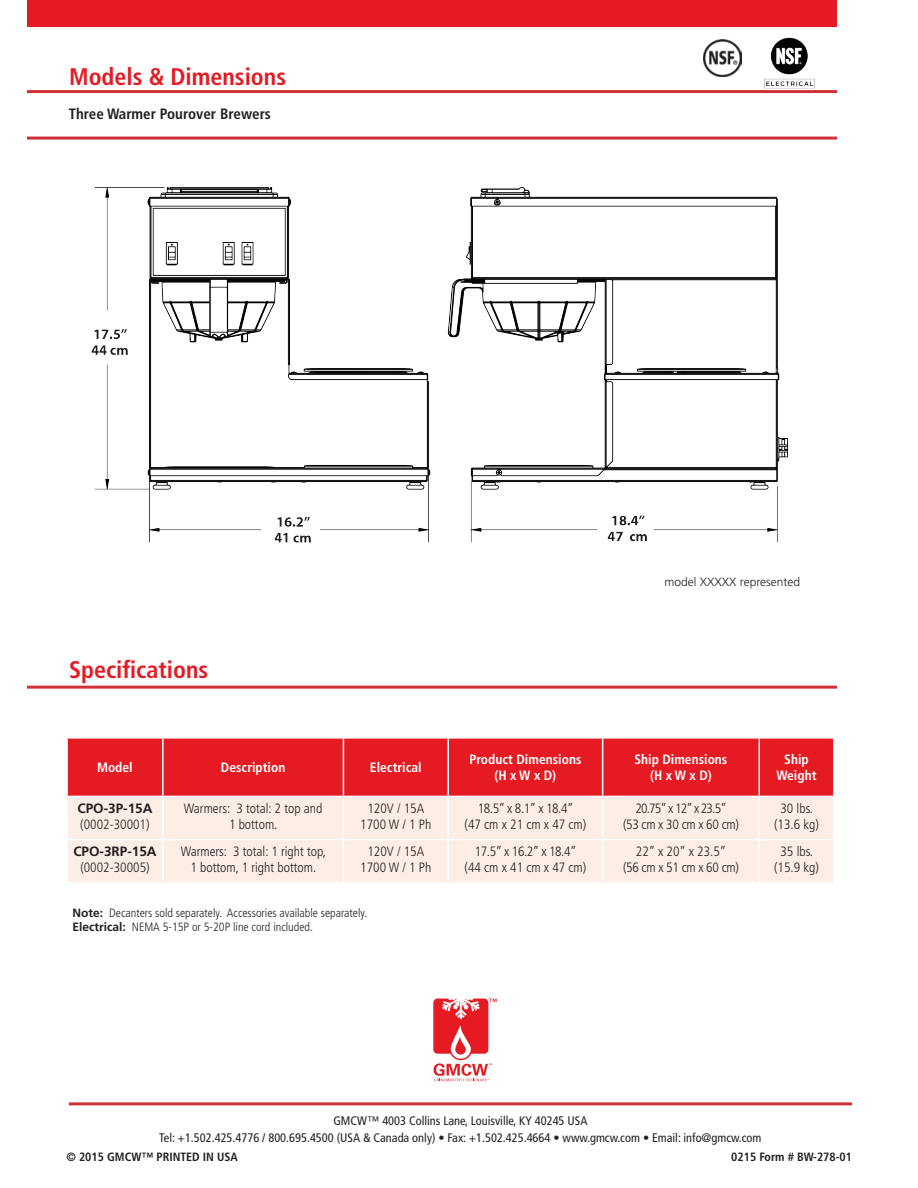
<style>
.page{position:relative;width:918px;height:1188px;background:#fff}
.page>*{position:absolute;margin:0;border:0;box-sizing:border-box;transform-origin:0 0}
.t1{font:700 condensed 24px "Frutiger LT Std";color:#e51a23}
.t2{font:700 condensed 15px "Frutiger LT Std";color:#231f20}
.t3{font:300 condensed 13.5px "Frutiger LT Std";color:#231f20}
.t4{font:700 condensed 13.5px/16.2px "Frutiger LT Std";color:#fff;text-align:center}
.t5{font:300 condensed 13.5px "Frutiger LT Std";letter-spacing:-.02em;color:#231f20}
.t6{font:700 13.5px "Frutiger LT Std";color:#231f20}
.t7{font:condensed 12.3px/16.5px "Frutiger LT Std";color:#231f20;text-align:center}
.t8{font:300 condensed 12px/14.4px "Frutiger LT Std";color:#231f20}
.t9{font:700 condensed 12px "Frutiger LT Std";color:#231f20}
.t10{font:300 12px "Frutiger LT Std";color:#231f20}
.s1{font-family:"Univers LT Std";font-weight:400}
.s2{font-weight:700;font-stretch:normal}
</style>
<div class="page">
<div style="left:27px;top:0;width:810px;height:27px;background:#e51a23"></div>
<hr style="left:27px;top:90px;width:810px;height:3px;background:#d23038">
<hr style="left:27px;top:137px;width:810px;height:3px;background:#d23038">
<div style="left:67px;top:796px;width:96px;height:44px;background:#fcede6"></div>
<div style="left:163px;top:796px;width:180px;height:44px;background:#fcede6"></div>
<div style="left:343px;top:796px;width:105px;height:44px;background:#fcede6"></div>
<div style="left:448px;top:796px;width:155px;height:44px;background:#fcede6"></div>
<div style="left:603px;top:796px;width:156px;height:44px;background:#fcede6"></div>
<div style="left:759px;top:796px;width:75px;height:44px;background:#fcede6"></div>
<div style="left:67px;top:840px;width:96px;height:43px;background:#fcede6"></div>
<div style="left:163px;top:840px;width:180px;height:43px;background:#fcede6"></div>
<div style="left:343px;top:840px;width:105px;height:43px;background:#fcede6"></div>
<div style="left:448px;top:840px;width:155px;height:43px;background:#fcede6"></div>
<div style="left:603px;top:840px;width:156px;height:43px;background:#fcede6"></div>
<div style="left:759px;top:840px;width:75px;height:43px;background:#fcede6"></div>
<div style="left:67px;top:738px;width:96px;height:58px;background:#e51a23"></div>
<hr style="left:66px;top:739px;width:2px;height:57px;background:#fff">
<div style="left:163px;top:738px;width:180px;height:58px;background:#e51a23"></div>
<hr style="left:162px;top:739px;width:2px;height:57px;background:#fff">
<div style="left:343px;top:738px;width:105px;height:58px;background:#e51a23"></div>
<hr style="left:343px;top:739px;width:1px;height:57px;background:#fff">
<div style="left:448px;top:738px;width:155px;height:58px;background:#e51a23"></div>
<hr style="left:447px;top:739px;width:2px;height:57px;background:#fff">
<div style="left:603px;top:738px;width:156px;height:58px;background:#e51a23"></div>
<hr style="left:602px;top:739px;width:1px;height:57px;background:#fff">
<div style="left:759px;top:738px;width:75px;height:58px;background:#e51a23"></div>
<hr style="left:758px;top:739px;width:2px;height:57px;background:#fff">
<hr style="left:833px;top:739px;width:2px;height:57px;background:#fff">
<hr style="left:66px;top:797px;width:2px;height:42px;background:#fff">
<hr style="left:162px;top:797px;width:2px;height:42px;background:#fff">
<hr style="left:343px;top:797px;width:1px;height:42px;background:#fff">
<hr style="left:447px;top:797px;width:2px;height:42px;background:#fff">
<hr style="left:602px;top:797px;width:1px;height:42px;background:#fff">
<hr style="left:758px;top:797px;width:2px;height:42px;background:#fff">
<hr style="left:833px;top:797px;width:2px;height:42px;background:#fff">
<hr style="left:66px;top:839px;width:97px;height:1px;background:#fff">
<hr style="left:66px;top:840px;width:2px;height:42px;background:#fff">
<hr style="left:163px;top:839px;width:180px;height:1px;background:#fff">
<hr style="left:162px;top:840px;width:2px;height:42px;background:#fff">
<hr style="left:343px;top:839px;width:105px;height:1px;background:#fff">
<hr style="left:343px;top:840px;width:1px;height:42px;background:#fff">
<hr style="left:448px;top:839px;width:155px;height:1px;background:#fff">
<hr style="left:447px;top:840px;width:2px;height:42px;background:#fff">
<hr style="left:603px;top:839px;width:156px;height:1px;background:#fff">
<hr style="left:602px;top:840px;width:1px;height:42px;background:#fff">
<hr style="left:759px;top:839px;width:76px;height:1px;background:#fff">
<hr style="left:758px;top:840px;width:2px;height:42px;background:#fff">
<hr style="left:833px;top:840px;width:2px;height:42px;background:#fff">
<hr style="left:66px;top:882px;width:97px;height:2px;background:#fff">
<hr style="left:163px;top:882px;width:180px;height:2px;background:#fff">
<hr style="left:343px;top:882px;width:105px;height:2px;background:#fff">
<hr style="left:448px;top:882px;width:155px;height:2px;background:#fff">
<hr style="left:603px;top:882px;width:156px;height:2px;background:#fff">
<hr style="left:759px;top:882px;width:76px;height:2px;background:#fff">
<hr style="left:27px;top:686px;width:810px;height:3px;background:#d23038">
<hr style="left:69px;top:1102px;width:783px;height:3px;background:#d23038">
<img style="left:764px;top:37px;width:51px;height:52px">
<img style="left:704px;top:39px;width:37px;height:37px">
<img style="left:91px;top:187px;width:697px;height:356px">
<hr style="left:66px;top:737px;width:97px;height:2px;background:#fff">
<hr style="left:163px;top:737px;width:180px;height:2px;background:#fff">
<hr style="left:343px;top:737px;width:105px;height:2px;background:#fff">
<hr style="left:448px;top:737px;width:155px;height:2px;background:#fff">
<hr style="left:603px;top:737px;width:156px;height:2px;background:#fff">
<hr style="left:759px;top:737px;width:76px;height:2px;background:#fff">
<hr style="left:66px;top:796px;width:97px;height:1px;background:#fff">
<hr style="left:163px;top:796px;width:180px;height:1px;background:#fff">
<hr style="left:343px;top:796px;width:105px;height:1px;background:#fff">
<hr style="left:448px;top:796px;width:155px;height:1px;background:#fff">
<hr style="left:603px;top:796px;width:156px;height:1px;background:#fff">
<hr style="left:759px;top:796px;width:76px;height:1px;background:#fff">
<svg style="left:433px;top:999px;width:64px;height:82px"></svg>
<p class="t1" style="left:69px;top:62px;width:218px">Models &amp; Dimensions</p>
<p class="t2" style="left:69px;top:105px;width:204px">Three Warmer Pourover Brewers</p>
<p class="t1" style="left:69px;top:655px;width:141px">Specifications</p>
<p class="t10" style="left:665px;top:575px;width:137px">model XXXXX represented</p>
<p class="t4" style="left:97px;top:759px;width:37px">Model</p>
<p class="t4" style="left:221px;top:759px;width:66px">Description</p>
<p class="t4" style="left:370px;top:759px;width:53px">Electrical</p>
<p class="t4" style="left:469px;top:751px;width:114px">Product Dimensions (H x W x D)</p>
<p class="t4" style="left:634px;top:751px;width:95px">Ship Dimensions (H x W x D)</p>
<p class="t4" style="left:777px;top:751px;width:41px">Ship<br>Weight</p>
<p class="t6" style="left:77px;top:800px;width:77px">CPO-3P-15A</p>
<p class="t3" style="left:184px;top:800px;width:140px">Warmers: 3 total: 2 top and</p>
<p class="t3" style="left:367px;top:800px;width:58px">120V / 15A</p>
<p class="t3" style="left:478px;top:800px;width:97px">18.5” x 8.1” x 18.4”</p>
<p class="t3" style="left:636px;top:800px;width:93px">20.75” x 12” x 23.5”</p>
<p class="t3" style="left:780px;top:800px;width:34px">30 lbs.</p>
<p class="t3" style="left:80px;top:816px;width:71px">(0002-30001)</p>
<p class="t3" style="left:229px;top:817px;width:50px">1 bottom<span class="s1">.</span></p>
<p class="t3" style="left:360px;top:816px;width:73px">1700 W / 1 Ph</p>
<p class="t3" style="left:465px;top:816px;width:123px">(47 cm x 21 cm x 47 cm)</p>
<p class="t5" style="left:623px;top:816px;width:117px">(53 cm x 30 cm x 60 cm)</p>
<p class="t3" style="left:774px;top:816px;width:46px">(13.6 kg)</p>
<p class="t6" style="left:73px;top:843px;width:85px">CPO-3RP-15A</p>
<p class="t3" style="left:181px;top:843px;width:147px">Warmers: 3 total: 1 right top,</p>
<p class="t3" style="left:367px;top:843px;width:58px">120V / 15A</p>
<p class="t3" style="left:475px;top:843px;width:103px">17.5” x 16.2” x 18.4”</p>
<p class="t3" style="left:636px;top:843px;width:92px">22” x 20” x 23.5”</p>
<p class="t3" style="left:780px;top:843px;width:34px">35 lbs.</p>
<p class="t3" style="left:80px;top:860px;width:71px">(0002-30005)</p>
<p class="t3" style="left:191px;top:860px;width:127px">1 bottom, 1 right bottom.</p>
<p class="t3" style="left:360px;top:860px;width:73px">1700 W / 1 Ph</p>
<p class="t3" style="left:465px;top:860px;width:123px">(44 cm x 41 cm x 47 cm)</p>
<p class="t5" style="left:623px;top:860px;width:117px">(56 cm x 51 cm x 60 cm)</p>
<p class="t3" style="left:774px;top:860px;width:46px">(15.9 kg)</p>
<p class="t8" style="left:72px;top:905px;width:296px"><span class="s2">Note:</span> Decanters sold separately. Accessories available separately.<br><span class="s2">Electrical:</span> NEMA 5-15P or 5-20P line cord included.</p>
<p class="t7" style="left:159px;top:1113px;width:604px">GMCW™ 4003 Collins Lane, Louisville, KY 40245 USA<br>Tel: +1.502.425.4776 / 800.695.4500 (USA &amp; Canada only) • Fax: +1.502.425.4664 • www.gmcw.com • Email: info@gmcw.com</p>
<p class="t9" style="left:66px;top:1150px;width:173px">© 2015 GMCW™ PRINTED IN USA</p>
<p class="t9" style="left:731px;top:1150px;width:122px">0215 Form # BW-278-01</p>
</div>
